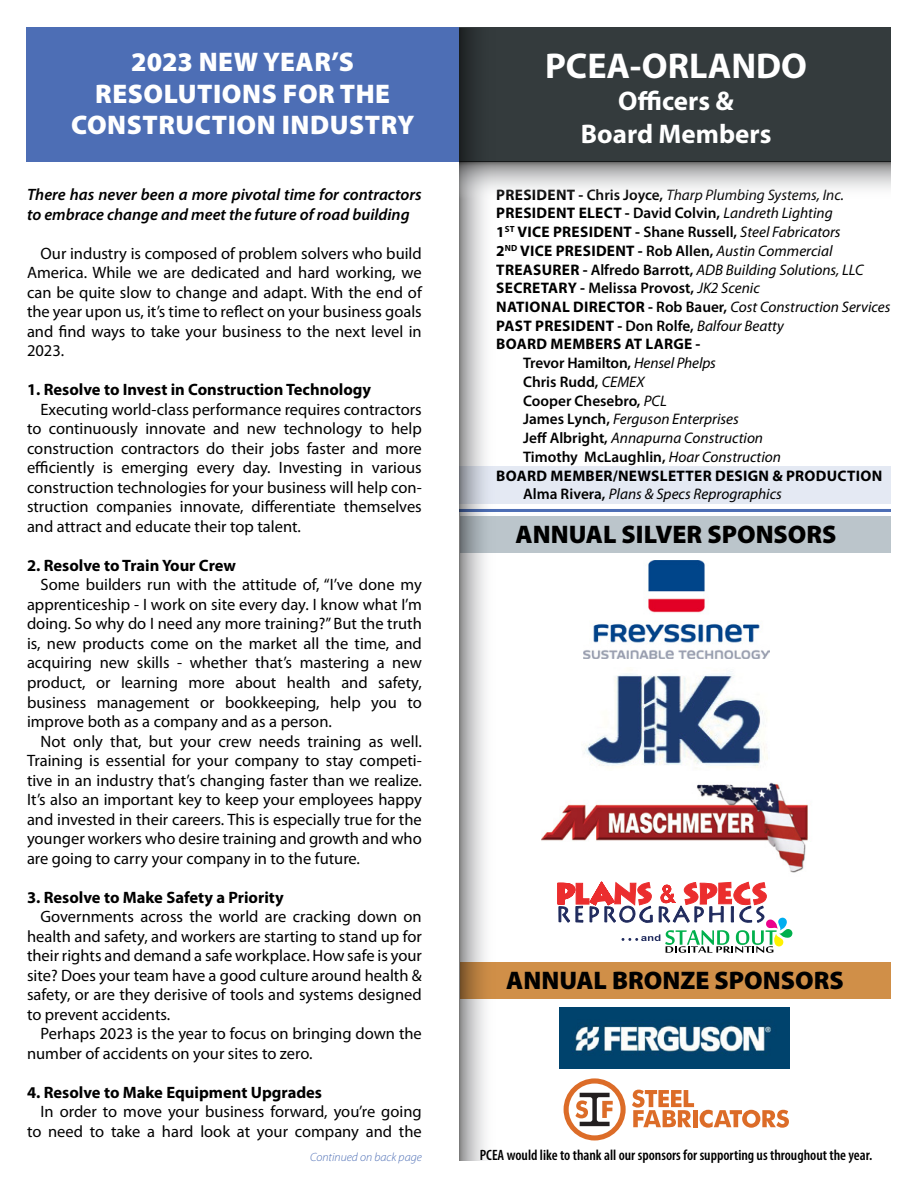
<style>
.page{position:relative;width:918px;height:1188px;background:#fff}
.page>*{position:absolute;margin:0;border:0;box-sizing:border-box;transform-origin:0 0}
.t1{font:700 36px "Myriad Pro";color:#fff}
.t2{font:900 27px/31.5px "Myriad Pro";letter-spacing:.02em;color:#fff;text-align:center}
.t3{font:700 27px/32.4px "Myriad Pro";color:#fff;text-align:center}
.t4{font:900 25.5px "Myriad Pro";color:#000}
.t5{font:16.5px/19.5px "Myriad Pro";color:#000;text-align:justify}
.t6{font:700 16.5px "Myriad Pro";color:#000}
.t7{font:italic 600 16.5px/19.5px "Myriad Pro";color:#000}
.t8{font:italic 15.3px "Myriad Pro";color:#000}
.t9{font:600 15.3px "Myriad Pro";color:#000}
.t10{font:700 15.3px "Myriad Pro";letter-spacing:.02em;color:#000}
.t11{font:600 condensed 15px "Myriad Pro";color:#000}
.t12{font:italic 300 12px "Myriad Pro";color:#4d6eb5}
.s1{font-weight:700;font-style:normal}
.s2{font-weight:600;font-style:normal}
.s3{font-weight:700}
.s4{font-weight:400;font-style:italic}
.s5{font-weight:600}
</style>
<div class="page">
<div style="left:459px;top:27px;width:432px;height:135px;background:#343b3d"></div>
<div style="left:26px;top:27px;width:433px;height:135px;background:#4d6eb5"></div>
<div style="left:460px;top:516px;width:431px;height:37px;background:#bbc5cb"></div>
<div style="left:460px;top:962px;width:431px;height:37px;background:#d08f48"></div>
<div style="left:459px;top:467px;width:432px;height:37px;background:#e4e9f3"></div>
<hr style="left:459px;top:509px;width:432px;height:3px;background:#4d6eb5">
<img style="left:542px;top:782px;width:266px;height:91px">
<img style="left:584px;top:560px;width:186px;height:98px">
<img style="left:560px;top:1008px;width:229px;height:60px">
<svg style="left:632px;top:1090px;width:62px;height:37px"></svg>
<hr style="left:693px;top:1110px;width:4px;height:17px;background:#dc6c28">
<svg style="left:700px;top:1110px;width:89px;height:18px"></svg>
<svg style="left:564px;top:1078px;width:62px;height:63px"></svg>
<svg style="left:558px;top:882px;width:234px;height:71px"></svg>
<img style="left:584px;top:671px;width:184px;height:97px">
<svg style="left:459px;top:28px;width:36px;height:1133px"></svg>
<svg style="left:459px;top:162px;width:432px;height:37px"></svg>
<h2 class="t2" style="left:71px;top:46px;width:345px">2023 NEW YEAR’S<br>RESOLUTIONS FOR THE<br>CONSTRUCTION INDUSTRY</h2>
<p class="t7" style="left:27px;top:185px;width:396px">There has never been a more pivotal time for contractors to embrace change and meet the future of road building</p>
<p class="t5" style="left:27px;top:243px;width:396px;text-indent:13px">Our industry is composed of problem solvers who build America. While we are dedicated and hard working, we can be quite slow to change and adapt. With the end of the year upon us, it’s time to reflect on your business goals and find ways to take your business to the next level in 2023.</p>
<p class="t6" style="left:27px;top:379px;width:346px">1. Resolve to Invest in Construction Technology</p>
<p class="t5" style="left:27px;top:399px;width:396px;text-indent:13px">Executing world-class performance requires contractors to continuously innovate and new technology to help construction contractors do their jobs faster and more efficiently is emerging every day. Investing in various construction technologies for your business will help con&shy;struction companies innovate, differentiate themselves and attract and educate their top talent.</p>
<p class="t6" style="left:27px;top:555px;width:210px">2. Resolve to Train Your Crew</p>
<p class="t5" style="left:27px;top:575px;width:396px;text-indent:13px">Some builders run with the attitude of, “I’ve done my apprenticeship - I work on site every day. I know what I’m doing. So why do I need any more training?” But the truth is, new products come on the market all the time, and acquiring new skills - whether that’s mastering a new product, or learning more about health and safety, business management or bookkeeping, help you to improve both as a company and as a person.</p>
<p class="t5" style="left:27px;top:731px;width:396px;text-indent:13px">Not only that, but your crew needs training as well.<br>Training is essential for your company to stay competi&shy;tive in an industry that’s changing faster than we realize.<br>It’s also an important key to keep your employees happy and invested in their careers. This is especially true for the younger workers who desire training and growth and who are going to carry your company in to the future.</p>
<p class="t6" style="left:27px;top:886px;width:258px">3. Resolve to Make Safety a Priority</p>
<p class="t5" style="left:27px;top:906px;width:396px;text-indent:13px">Governments across the world are cracking down on health and safety, and workers are starting to stand up for their rights and demand a safe workplace. How safe is your site? Does your team have a good culture around health &amp; safety, or are they derisive of tools and systems designed to prevent accidents.</p>
<p class="t5" style="left:27px;top:1024px;width:396px;text-indent:13px">Perhaps 2023 is the year to focus on bringing down the number of accidents on your sites to zero.</p>
<p class="t6" style="left:27px;top:1081px;width:297px">4. Resolve to Make Equipment Upgrades</p>
<p class="t5" style="left:27px;top:1102px;width:396px;text-align:right">In order to move your business forward, you’re going to need to take a hard look at your company and the</p>
<p class="t12" style="left:310px;top:1151px;width:113px">Continued on back page</p>
<h1 class="t1" style="left:545px;top:42px;width:264px">PCEA-ORLANDO</h1>
<h2 class="t3" style="left:581px;top:84px;width:192px">Officers &amp;<br>Board Members</h2>
<p class="t8" style="left:496px;top:185px;width:349px"><span class="s1">PRESIDENT -</span> <span class="s2">Chris Joyce,</span> Tharp Plumbing Systems, Inc.</p>
<p class="t8" style="left:496px;top:204px;width:338px"><span class="s1">PRESIDENT ELECT -</span> <span class="s2">David Colvin,</span> Landreth Lighting</p>
<p class="t8" style="left:496px;top:222px;width:346px"><span class="s1">1</span><sup>ST</sup> <span class="s1">VICE PRESIDENT -</span> <span class="s2">Shane Russell,</span> Steel Fabricators</p>
<p class="t8" style="left:496px;top:241px;width:338px"><span class="s1">2</span><sup>ND</sup> <span class="s1">VICE PRESIDENT -</span> <span class="s2">Rob Allen,</span> Austin Commercial</p>
<p class="t8" style="left:496px;top:260px;width:369px"><span class="s1">TREASURER -</span> <span class="s2">Alfredo Barrott,</span> ADB Building Solutions, LLC</p>
<p class="t9" style="left:496px;top:278px;width:265px"><span class="s3">SECRETARY -</span> Melissa Provost, <span class="s4">JK2 Scenic</span></p>
<p class="t8" style="left:496px;top:297px;width:396px"><span class="s1">NATIONAL DIRECTOR -</span> <span class="s2">Rob Bauer,</span> Cost Construction Services</p>
<p class="t10" style="left:496px;top:316px;width:289px">PAST PRESIDENT - <span class="s5">Don Rolfe,</span> <span class="s4">Balfour Beatty</span></p>
<p class="t10" style="left:496px;top:334px;width:206px">BOARD MEMBERS AT LARGE -</p>
<p class="t9" style="left:523px;top:353px;width:194px">Trevor Hamilton, <span class="s4">Hensel Phelps</span></p>
<p class="t9" style="left:523px;top:372px;width:123px">Chris Rudd, <span class="s4">CEMEX</span></p>
<p class="t9" style="left:523px;top:391px;width:145px">Cooper Chesebro, <span class="s4">PCL</span></p>
<p class="t8" style="left:523px;top:410px;width:217px"><span class="s2">James Lynch,</span> Ferguson Enterprises</p>
<p class="t8" style="left:523px;top:429px;width:241px"><span class="s2">Jeff Albright,</span> Annapurna Construction</p>
<p class="t9" style="left:523px;top:447px;width:259px">Timothy McLaughlin, <span class="s4">Hoar Construction</span></p>
<p class="t10" style="left:496px;top:466px;width:388px">BOARD MEMBER/NEWSLETTER DESIGN &amp; PRODUCTION</p>
<p class="t8" style="left:523px;top:485px;width:260px"><span class="s2">Alma Rivera,</span> Plans &amp; Specs Reprographics</p>
<h3 class="t4" style="left:516px;top:520px;width:322px">ANNUAL SILVER SPONSORS</h3>
<h3 class="t4" style="left:506px;top:966px;width:339px">ANNUAL BRONZE SPONSORS</h3>
<p class="t11" style="left:480px;top:1147px;width:394px">PCEA would like to thank all our sponsors for supporting us throughout the year.</p>
</div>
